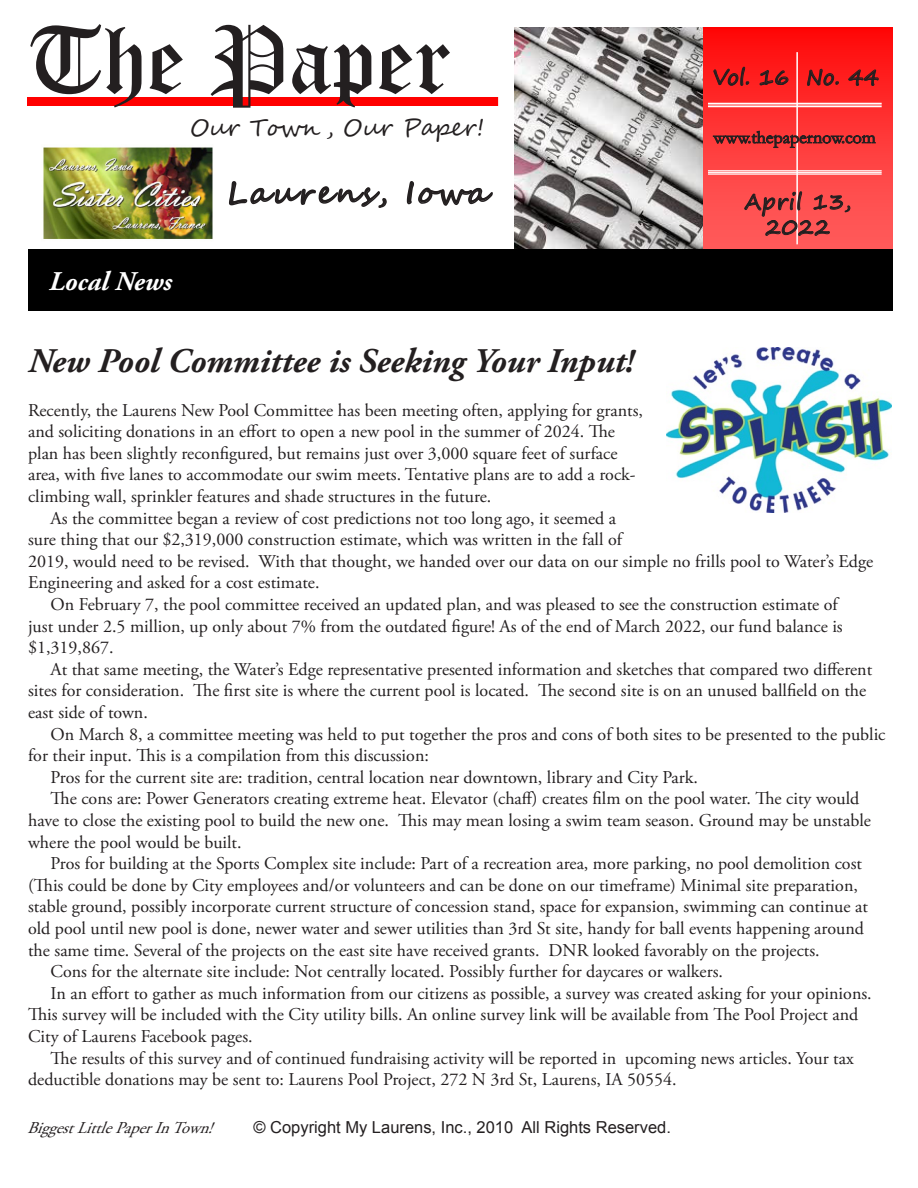
<style>
.page{position:relative;width:918px;height:1188px;background:#fff}
.page>*{position:absolute;margin:0;border:0;box-sizing:border-box;transform-origin:0 0}
.t1{font:96px "Old English Text";color:#231f20}
.Heading_1{font:italic 700 34.5px "Adobe Garamond Pro";color:#231f20}
.t2{font:30px "Segoe Script";letter-spacing:.1em;color:#231f20}
.t3{font:italic 700 27px "Adobe Garamond Pro";color:#fff}
.t4{font:24px "Segoe Script";color:#231f20}
.t5{font:21px "Segoe Print";letter-spacing:.05em;color:#231f20}
.Heading_1-2{font:18px/21.6px "Adobe Garamond Pro";color:#231f20}
.t6{font:18px "Garamond";color:#231f20}
.Heading_1-3{font:16.5px "Arial";color:#231f20}
.t7{font:italic 16.5px "Adobe Garamond Pro";color:#231f20}
</style>
<div class="page">
<svg style="left:703px;top:28px;width:189px;height:222px;background:#fd3434"></svg>
<hr style="left:708px;top:103px;width:174px;height:1px;background:#fff">
<hr style="left:708px;top:105px;width:174px;height:1px;background:#fff">
<hr style="left:708px;top:106px;width:174px;height:1px;background:#fff">
<hr style="left:708px;top:170px;width:174px;height:1px;background:#fff">
<hr style="left:708px;top:172px;width:174px;height:1px;background:#fff">
<hr style="left:708px;top:173px;width:174px;height:2px;background:#fff">
<hr style="left:796px;top:52px;width:2px;height:192px;background:#fff">
<div style="left:27px;top:97px;width:471px;height:9px;background:#f00"></div>
<svg style="left:229px;top:181px;width:158px;height:27px"></svg>
<svg style="left:406px;top:181px;width:87px;height:25px"></svg>
<img style="left:43px;top:147px;width:170px;height:92px">
<svg style="left:713px;top:66px;width:37px;height:20px"></svg>
<svg style="left:759px;top:70px;width:30px;height:16px"></svg>
<svg style="left:807px;top:68px;width:32px;height:25px"></svg>
<svg style="left:848px;top:69px;width:31px;height:17px"></svg>
<svg style="left:744px;top:189px;width:107px;height:47px;background:#de4c4c"></svg>
<svg style="left:713px;top:130px;width:163px;height:18px;background:#c13333"></svg>
<img style="left:514px;top:28px;width:189px;height:222px">
<div style="left:28px;top:250px;width:864px;height:61px;background:#000"></div>
<img style="left:667px;top:347px;width:224px;height:166px">
<p class="t1" style="left:27px;top:-2px;width:426px">The Paper</p>
<p class="t4" style="left:190px;top:108px;width:296px">Our Town , Our Paper!</p>
<p class="t3" style="left:49px;top:266px;width:125px">Local News</p>
<p class="t2" style="left:227px;top:169px;width:262px">Laurens, Iowa</p>
<p class="t5" style="left:713px;top:58px;width:168px">Vol. 16 No. 44</p>
<p class="t6" style="left:713px;top:125px;width:164px">www.thepapernow.com</p>
<p class="t5" style="left:745px;top:183px;width:107px">April 13,</p>
<p class="t5" style="left:766px;top:208px;width:66px">2022</p>
<p class="Heading_1" style="left:28px;top:342px;width:608px">New Pool Committee is Seeking Your Input!</p>
<p class="Heading_1-2" style="left:28px;top:400px;width:616px">Recently, the Laurens New Pool Committee has been meeting often, applying for grants, and soliciting donations in an effort to open a new pool in the summer of 2024. The plan has been slightly reconfigured, but remains just over 3,000 square feet of surface area, with five lanes to accommodate our swim meets. Tentative plans are to add a rock&shy;climbing wall, sprinkler features and shade structures in the future.</p>
<p class="Heading_1-2" style="left:28px;top:508px;width:847px;text-indent:22px">As the committee began a review of cost predictions not too long ago, it seemed a<br>sure thing that our $2,319,000 construction estimate, which was written in the fall of<br>2019, would need to be revised. With that thought, we handed over our data on our simple no frills pool to Water’s Edge Engineering and asked for a cost estimate.</p>
<p class="Heading_1-2" style="left:28px;top:594px;width:816px;text-indent:22px">On February 7, the pool committee received an updated plan, and was pleased to see the construction estimate of just under 2.5 million, up only about 7% from the outdated figure! As of the end of March 2022, our fund balance is $1,319,867.</p>
<p class="Heading_1-2" style="left:28px;top:659px;width:846px;text-indent:22px">At that same meeting, the Water’s Edge representative presented information and sketches that compared two different sites for consideration. The first site is where the current pool is located. The second site is on an unused ballfield on the east side of town.</p>
<p class="Heading_1-2" style="left:28px;top:724px;width:859px;text-indent:22px">On March 8, a committee meeting was held to put together the pros and cons of both sites to be presented to the public for their input. This is a compilation from this discussion:</p>
<p class="Heading_1-2" style="left:51px;top:767px;width:649px">Pros for the current site are: tradition, central location near downtown, library and City Park.</p>
<p class="Heading_1-2" style="left:28px;top:789px;width:844px;text-indent:22px">The cons are: Power Generators creating extreme heat. Elevator (chaff) creates film on the pool water. The city would have to close the existing pool to build the new one. This may mean losing a swim team season. Ground may be unstable where the pool would be built.</p>
<p class="Heading_1-2" style="left:28px;top:853px;width:841px;text-indent:22px">Pros for building at the Sports Complex site include: Part of a recreation area, more parking, no pool demolition cost (This could be done by City employees and/or volunteers and can be done on our timeframe) Minimal site preparation, stable ground, possibly incorporate current structure of concession stand, space for expansion, swimming can continue at old pool until new pool is done, newer water and sewer utilities than 3rd St site, handy for ball events happening around the same time. Several of the projects on the east site have received grants. DNR looked favorably on the projects.</p>
<p class="Heading_1-2" style="left:51px;top:961px;width:674px">Cons for the alternate site include: Not centrally located. Possibly further for daycares or walkers.</p>
<p class="Heading_1-2" style="left:28px;top:983px;width:845px;text-indent:22px">In an effort to gather as much information from our citizens as possible, a survey was created asking for your opinions.<br>This survey will be included with the City utility bills. An online survey link will be available from The Pool Project and<br>City of Laurens Facebook pages.</p>
<p class="Heading_1-2" style="left:28px;top:1048px;width:827px;text-indent:22px">The results of this survey and of continued fundraising activity will be reported in upcoming news articles. Your tax deductible donations may be sent to: Laurens Pool Project, 272 N 3rd St, Laurens, IA 50554.</p>
<p class="t7" style="left:27px;top:1118px;width:195px">BiggestLittlePaperInTown!</p>
<p class="Heading_1-3" style="left:253px;top:1116px;width:419px">© Copyright My Laurens, Inc., 2010 All Rights Reserved.</p>
</div>
